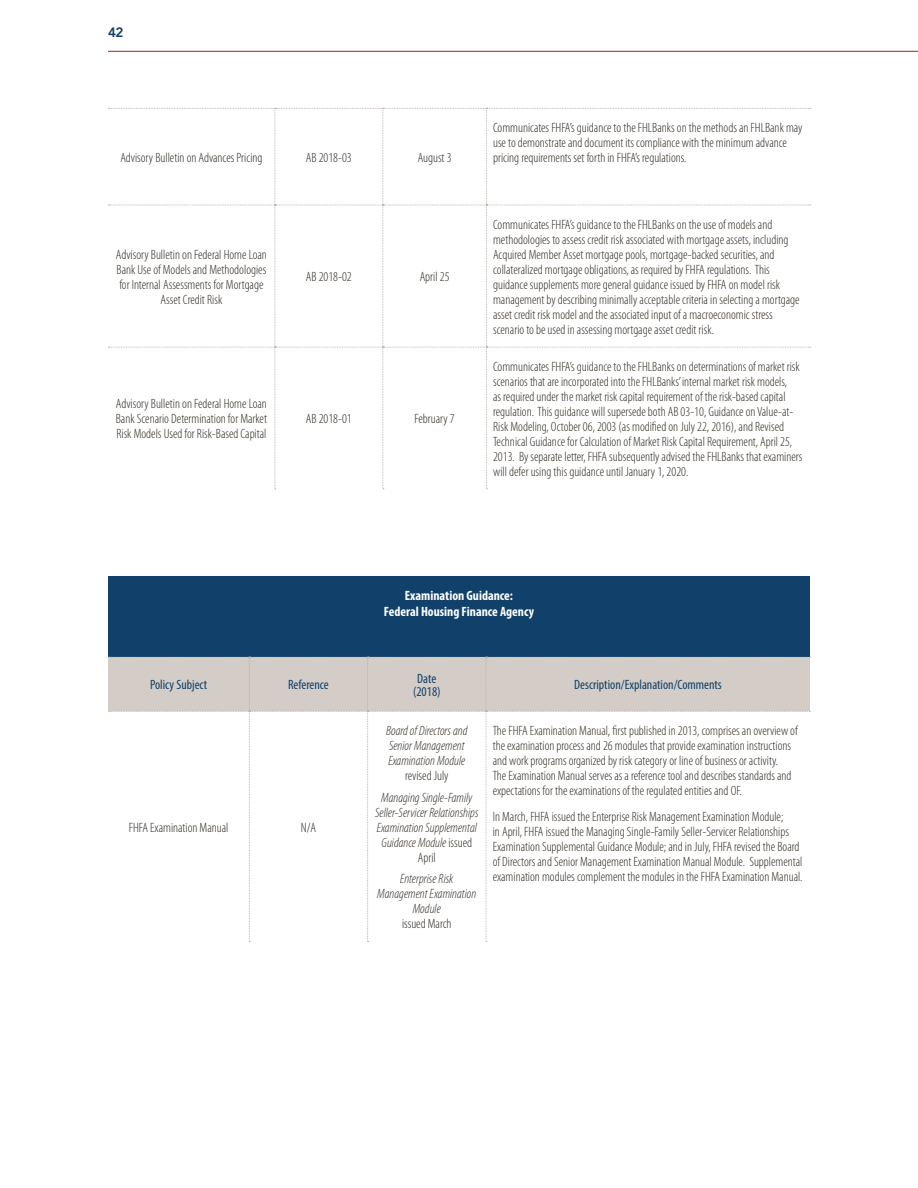
<style>
.page{position:relative;width:918px;height:1188px;background:#fff}
.page>*{position:absolute;margin:0;border:0;box-sizing:border-box;transform-origin:0 0}
.t1{font:300 condensed 13.5px/15px "Myriad Pro";color:#302a22}
.t2{font:italic 300 condensed 13.5px/15px "Myriad Pro";color:#302a22;text-align:center}
.t3{font:condensed 13.5px/13.5px "Myriad Pro";color:#11416a;text-align:center}
.t4{font:700 condensed 13.5px/16.5px "Myriad Pro";color:#fff;text-align:center}
.t5{font:800 13.5px "Avenir";color:#11416a}
.s1{font-style:normal}
</style>
<div class="page">
<svg style="left:108px;top:108px;width:703px;height:381px"></svg>
<div style="left:108px;top:576px;width:702px;height:81px;background:#11416a"></div>
<svg style="left:108px;top:657px;width:703px;height:285px"></svg>
<hr style="left:108px;top:51px;width:810px;height:1px;background:#a71e22">
<p class="t5" style="left:108px;top:22px;width:17px">42</p>
<p class="t1" style="left:120px;top:150px;width:144px">Advisory Bulletin on Advances Pricing</p>
<p class="t1" style="left:306px;top:150px;width:47px">AB 2018-03</p>
<p class="t1" style="left:418px;top:150px;width:35px">August 3</p>
<p class="t1" style="left:116px;top:247px;width:153px;text-align:center">Advisory Bulletin on Federal Home Loan Bank Use of Models and Methodologies for Internal Assessments for Mortgage Asset Credit Risk</p>
<p class="t1" style="left:116px;top:397px;width:153px;text-align:justify">Advisory Bulletin on Federal Home Loan Bank Scenario Determination for Market Risk Models Used for Risk-Based Capital</p>
<p class="t1" style="left:306px;top:269px;width:47px">AB 2018-02</p>
<p class="t1" style="left:420px;top:269px;width:31px">April 25</p>
<p class="t1" style="left:306px;top:412px;width:47px">AB 2018-01</p>
<p class="t1" style="left:414px;top:412px;width:42px">February 7</p>
<p class="t1" style="left:493px;top:120px;width:311px">Communicates FHFA’s guidance to the FHLBanks on the methods an FHLBank may use to demonstrate and document its compliance with the minimum advance pricing requirements set forth in FHFA’s regulations.</p>
<p class="t1" style="left:493px;top:217px;width:308px">Communicates FHFA’s guidance to the FHLBanks on the use of models and methodologies to assess credit risk associated with mortgage assets, including Acquired Member Asset mortgage pools, mortgage-backed securities, and collateralized mortgage obligations, as required by FHFA regulations. This guidance supplements more general guidance issued by FHFA on model risk management by describing minimally acceptable criteria in selecting a mortgage asset credit risk model and the associated input of a macroeconomic stress scenario to be used in assessing mortgage asset credit risk.</p>
<p class="t1" style="left:493px;top:359px;width:311px">Communicates FHFA’s guidance to the FHLBanks on determinations of market risk scenarios that are incorporated into the FHLBanks’ internal market risk models,<br>as required under the market risk capital requirement of the risk-based capital regulation. This guidance will supersede both AB 03-10, Guidance on Value-at-Risk Modeling, October 06, 2003 (as modified on July 22, 2016), and Revised Technical Guidance for Calculation of Market Risk Capital Requirement, April 25, 2013. By separate letter, FHFA subsequently advised the FHLBanks that examiners will defer using this guidance until January 1, 2020.</p>
<h4 class="t4" style="left:384px;top:587px;width:152px">Examination Guidance:<br>Federal Housing Finance Agency</h4>
<p class="t3" style="left:150px;top:678px;width:59px">Policy Subject</p>
<p class="t3" style="left:288px;top:678px;width:42px">Reference</p>
<p class="t3" style="left:413px;top:671px;width:29px">Date (2018)</p>
<p class="t3" style="left:574px;top:678px;width:149px">Description/Explanation/Comments</p>
<p class="t1" style="left:129px;top:820px;width:101px">FHFA Examination Manual</p>
<p class="t1" style="left:301px;top:820px;width:17px">N/A</p>
<p class="t2" style="left:386px;top:723px;width:83px">Board of Directors and<br>Senior Management<br>Examination Module <span class="s1">revised July</span></p>
<p class="t2" style="left:375px;top:790px;width:105px">Managing Single-Family<br>Seller-Servicer Relationships<br>Examination Supplemental<br>Guidance Module <span class="s1">issued<br>April</span></p>
<p class="t2" style="left:377px;top:871px;width:101px">Enterprise Risk<br>Management Examination<br>Module<br><span class="s1">issued March</span></p>
<p class="t1" style="left:493px;top:723px;width:306px">The FHFA Examination Manual, first published in 2013, comprises an overview of the examination process and 26 modules that provide examination instructions and work programs organized by risk category or line of business or activity.<br>The Examination Manual serves as a reference tool and describes standards and expectations for the examinations of the regulated entities and OF.</p>
<p class="t1" style="left:493px;top:809px;width:311px">In March, FHFA issued the Enterprise Risk Management Examination Module;<br>in April, FHFA issued the Managing Single-Family Seller-Servicer Relationships Examination Supplemental Guidance Module; and in July, FHFA revised the Board of Directors and Senior Management Examination Manual Module. Supplemental examination modules complement the modules in the FHFA Examination Manual.</p>
</div>
